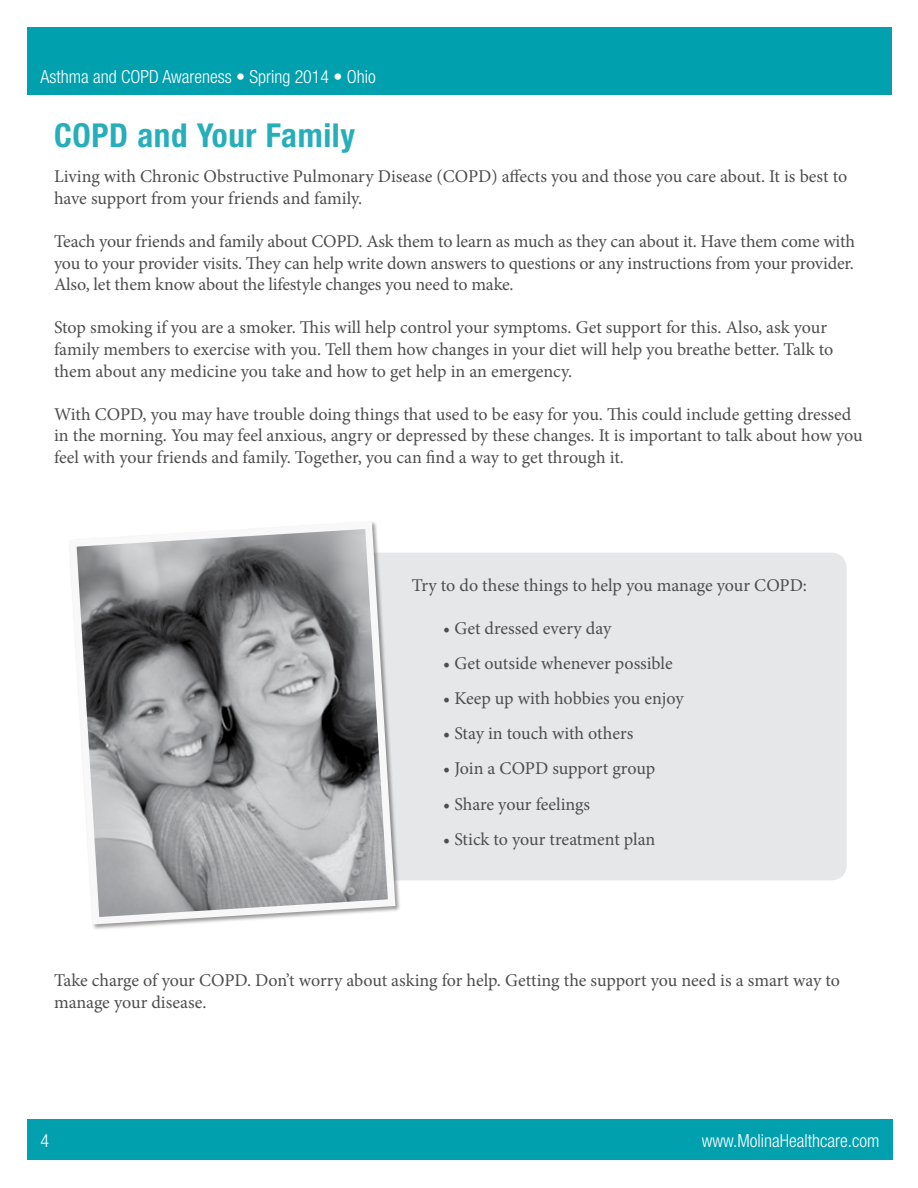
<style>
.page{position:relative;width:918px;height:1188px;background:#fff}
.page>*{position:absolute;margin:0;border:0;box-sizing:border-box;transform-origin:0 0}
.t1{font:700 condensed 33px "Helvetica Neue";letter-spacing:.02em;color:#26aebb}
.t2{font:18px/21.6px "Minion Pro";letter-spacing:-.005em;color:#4d4d4f}
.t3{font:300 condensed 18px "Helvetica Neue";color:#fff}
</style>
<div class="page">
<div style="left:143px;top:553px;width:704px;height:327px;background:#e6e7e8;border-radius:15px"></div>
<svg style="left:71px;top:522px;width:328px;height:406px"></svg>
<div style="left:27px;top:27px;width:864px;height:67px;background:#00a0af"></div>
<div style="left:27px;top:1119px;width:866px;height:40px;background:#00a0af"></div>
<p class="t3" style="left:40px;top:67px;width:337px">Asthma and COPD Awareness • Spring 2014 • Ohio</p>
<h1 class="t1" style="left:54px;top:115px;width:303px">COPD and Your Family</h1>
<p class="t2" style="left:54px;top:166px;width:795px">Living with Chronic Obstructive Pulmonary Disease (COPD) affects you and those you care about. It is best to have support from your friends and family.</p>
<p class="t2" style="left:54px;top:231px;width:803px;text-align:justify">Teach your friends and family about COPD. Ask them to learn as much as they can about it. Have them come with you to your provider visits. They can help write down answers to questions or any instructions from your provider.<br>Also, let them know about the lifestyle changes you need to make.</p>
<p class="t2" style="left:54px;top:317px;width:781px">Stop smoking if you are a smoker. This will help control your symptoms. Get support for this. Also, ask your family members to exercise with you. Tell them how changes in your diet will help you breathe better. Talk to them about any medicine you take and how to get help in an emergency.</p>
<p class="t2" style="left:54px;top:403px;width:810px">With COPD, you may have trouble doing things that used to be easy for you. This could include getting dressed in the morning. You may feel anxious, angry or depressed by these changes. It is important to talk about how you feel with your friends and family. Together, you can find a way to get through it.</p>
<p class="t2" style="left:412px;top:574px;width:397px">Try to do these things to help you manage your COPD:</p>
<p class="t2" style="left:443px;top:618px;width:170px">• Get dressed every day</p>
<p class="t2" style="left:443px;top:653px;width:231px">• Get outside whenever possible</p>
<p class="t2" style="left:443px;top:688px;width:242px">• Keep up with hobbies you enjoy</p>
<p class="t2" style="left:443px;top:723px;width:192px">• Stay in touch with others</p>
<p class="t2" style="left:443px;top:758px;width:213px">• Join a COPD support group</p>
<p class="t2" style="left:443px;top:793px;width:149px">• Share your feelings</p>
<p class="t2" style="left:443px;top:828px;width:214px">• Stick to your treatment plan</p>
<p class="t2" style="left:54px;top:969px;width:788px">Take charge of your COPD. Don’t worry about asking for help. Getting the support you need is a smart way to manage your disease.</p>
<p class="t3" style="left:40px;top:1130px;width:10px">4</p>
<p class="t3" style="left:702px;top:1130px;width:179px">www.MolinaHealthcare.com</p>
</div>
